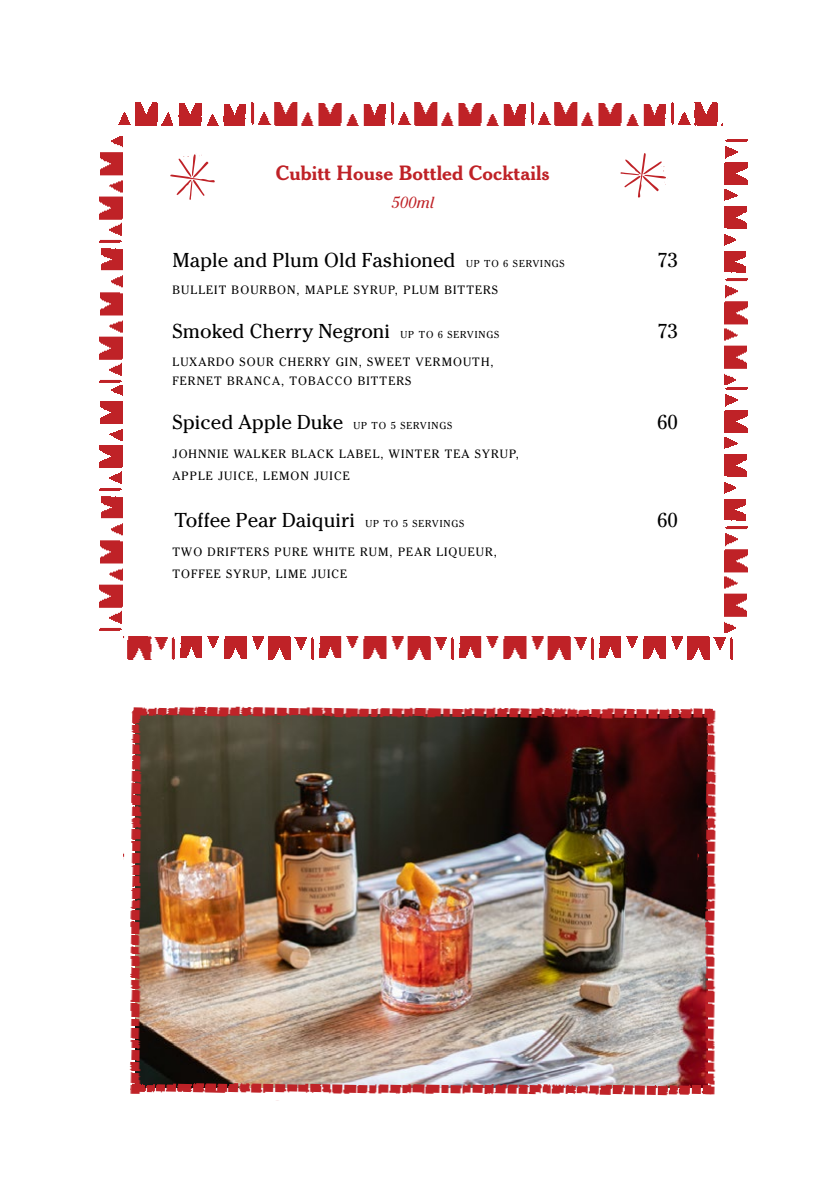
<style>
.page{position:relative;width:840px;height:1191px;background:#fff}
.page>*{position:absolute;margin:0;border:0;box-sizing:border-box;transform-origin:0 0}
.t1{font:20px "Cheltenham Std";color:#000}
.t2{font:700 20px "Cheltenham BT";color:#bf2227}
.t3{font:italic 16px "Cheltenham Std";color:#bf2227}
.t4{font:12px/22.6px "Cheltenham Std";letter-spacing:.09em;color:#000}
.s1{font-size:10px}
</style>
<div class="page">
<img style="left:118px;top:102px;width:600px;height:24px">
<img style="left:123px;top:632px;width:610px;height:28px">
<img style="left:724px;top:139px;width:24px;height:493px">
<img style="left:161px;top:723px;width:536px;height:338px">
<img style="left:133px;top:706px;width:564px;height:17px">
<img style="left:130px;top:1061px;width:580px;height:35px">
<img style="left:123px;top:708px;width:38px;height:385px">
<img style="left:697px;top:708px;width:20px;height:386px">
<img style="left:99px;top:137px;width:27px;height:496px">
<svg style="left:620px;top:153px;width:46px;height:45px"></svg>
<svg style="left:170px;top:154px;width:45px;height:46px"></svg>
<h1 class="t2" style="left:276px;top:161px;width:275px">Cubitt House Bottled Cocktails</h1>
<h2 class="t3" style="left:391px;top:193px;width:44px">500ml</h2>
<h1 class="t1" style="left:172px;top:248px;width:393px">Maple and Plum Old Fashioned <span class="s1">UP TO 6 SERVINGS</span></h1>
<h1 class="t1" style="left:656px;top:248px;width:22px">73</h1>
<p class="t4" style="left:172px;top:279px;width:327px">BULLEIT BOURBON, MAPLE SYRUP, PLUM BITTERS</p>
<h1 class="t1" style="left:172px;top:319px;width:328px">Smoked Cherry Negroni <span class="s1">UP TO 6 SERVINGS</span></h1>
<h1 class="t1" style="left:656px;top:319px;width:22px">73</h1>
<p class="t4" style="left:172px;top:352px;width:322px;line-height:19.6px">LUXARDO SOUR CHERRY GIN, SWEET VERMOUTH,<br>FERNET BRANCA, TOBACCO BITTERS</p>
<h1 class="t1" style="left:172px;top:410px;width:281px">Spiced Apple Duke <span class="s1">UP TO 5 SERVINGS</span></h1>
<h1 class="t1" style="left:656px;top:410px;width:22px">60</h1>
<p class="t4" style="left:172px;top:442px;width:348px">JOHNNIE WALKER BLACK LABEL, WINTER TEA SYRUP,<br>APPLE JUICE, LEMON JUICE</p>
<h1 class="t1" style="left:174px;top:508px;width:291px">Toffee Pear Daiquiri <span class="s1">UP TO 5 SERVINGS</span></h1>
<h1 class="t1" style="left:656px;top:508px;width:22px">60</h1>
<p class="t4" style="left:172px;top:540px;width:326px">TWO DRIFTERS PURE WHITE RUM, PEAR LIQUEUR,<br>TOFFEE SYRUP, LIME JUICE</p>
</div>
